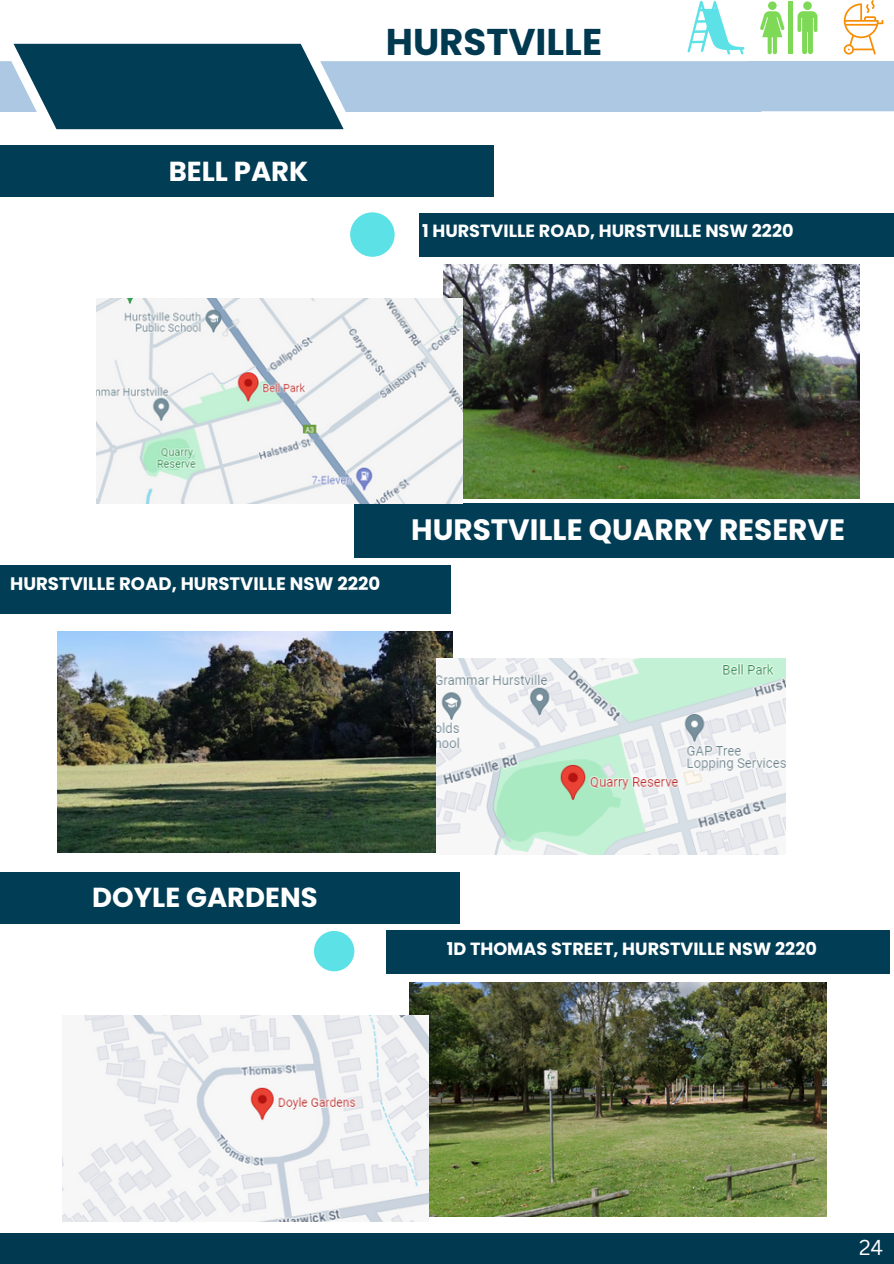
<style>
.page{position:relative;width:894px;height:1264px;background:#fff}
.page>*{position:absolute;margin:0;border:0;box-sizing:border-box;transform-origin:0 0}
.t1{font:700 37.2px "Poppins";color:#003950}
.t2{font:700 29.4px "Poppins";color:#fff}
.t3{font:700 27.45px "Poppins";color:#fff}
.t4{font:21px "Canva Sans";color:#fff}
.t5{font:700 18.15px "Poppins";color:#fff}
.t6{font:700 17.7px "Poppins";color:#fff}
</style>
<div class="page">
<div style="left:354px;top:503px;width:539px;height:55px;background:#013d55"></div>
<div style="left:0;top:565px;width:450px;height:48px;background:#013d55"></div>
<img style="left:58px;top:631px;width:394px;height:221px">
<img style="left:436px;top:658px;width:349px;height:196px">
<svg style="left:0;top:0;width:893px;height:129px"></svg>
<div style="left:0;top:1233px;width:893px;height:30px;background:#003950"></div>
<div style="left:0;top:145px;width:494px;height:52px;background:#013d55"></div>
<img style="left:443px;top:265px;width:416px;height:233px">
<img style="left:97px;top:298px;width:365px;height:205px">
<div style="left:0;top:872px;width:460px;height:52px;background:#013d55"></div>
<div style="left:385px;top:930px;width:504px;height:44px;background:#013d55"></div>
<img style="left:409px;top:982px;width:416px;height:233px">
<img style="left:63px;top:1015px;width:365px;height:206px">
<div style="left:350px;top:212px;width:44px;height:45px;background:#5ce1e6;border-radius:50%"></div>
<div style="left:314px;top:930px;width:40px;height:41px;background:#5ce1e6;border-radius:50%"></div>
<div style="left:419px;top:213px;width:474px;height:44px;background:#013d55"></div>
<p class="t3" style="left:169px;top:152px;width:141px">BELL PARK</p>
<h2 class="t1" style="left:385px;top:16px;width:218px">HURSTVILLE</h2>
<p class="t6" style="left:422px;top:218px;width:373px">1 HURSTVILLE ROAD, HURSTVILLE NSW 2220</p>
<p class="t5" style="left:10px;top:571px;width:371px">HURSTVILLE ROAD, HURSTVILLE NSW 2220</p>
<p class="t2" style="left:411px;top:509px;width:435px">HURSTVILLE QUARRY RESERVE</p>
<p class="t3" style="left:92px;top:878px;width:227px">DOYLE GARDENS</p>
<h3 class="t6" style="left:446px;top:936px;width:371px">1D THOMAS STREET, HURSTVILLE NSW 2220</h3>
<h1 class="t4" style="left:858px;top:1232px;width:26px">24</h1>
<p class="t4" style="left:879px;top:1235px;width:15px">9</p>
</div>
